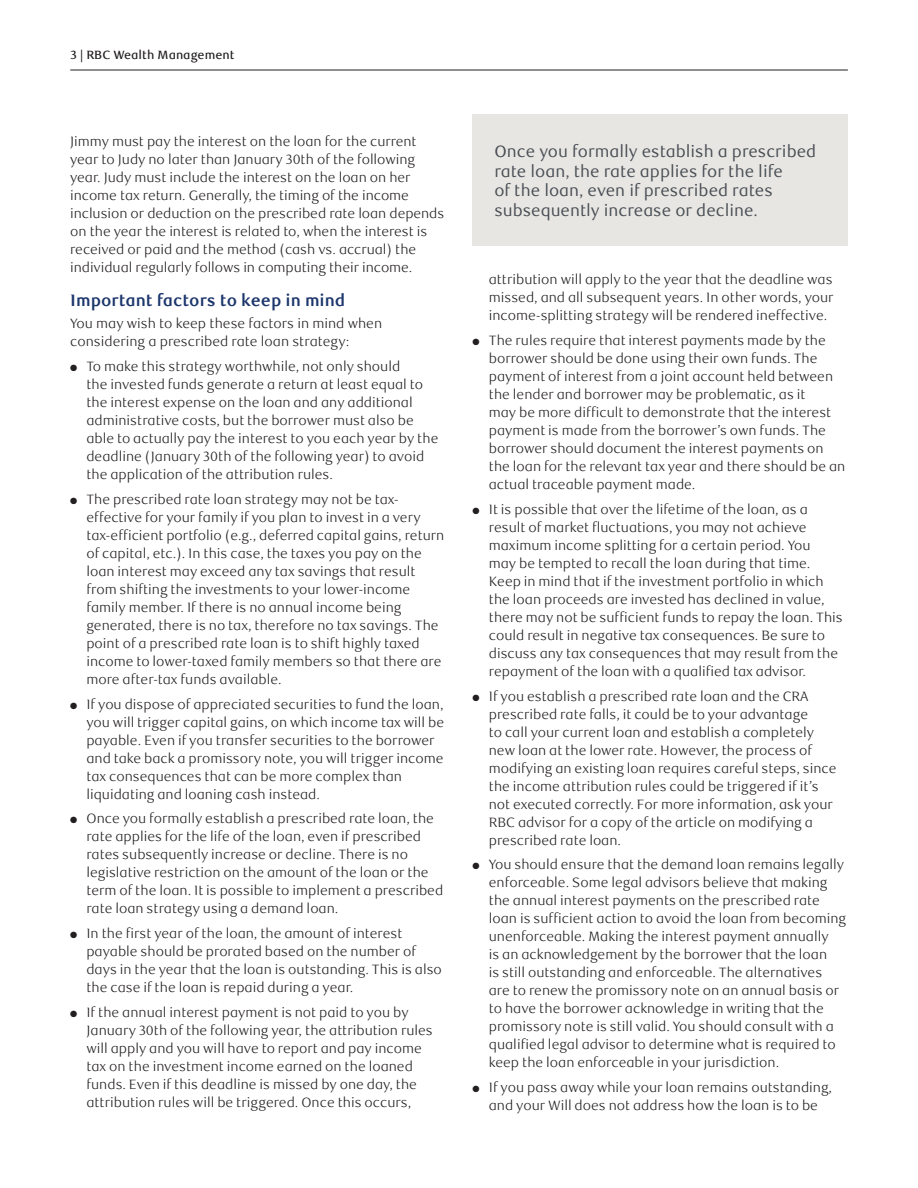
<style>
.page{position:relative;width:918px;height:1188px;background:#fff}
.page>*{position:absolute;margin:0;border:0;box-sizing:border-box;transform-origin:0 0}
.t1{font:16.5px/19.5px "RBC Text";color:#484e54}
._4-Text_Headline{font:700 16.5px "RBC Text";color:#1c366c}
._5-Body_Copy{font:300 13.5px/18px "RBC Text";color:#231f20}
.t2{font:500 12px "RBC Text";color:#231f20}
</style>
<div class="page">
<hr style="left:70px;top:70px;width:778px;height:1px;background:#231f20">
<div style="left:473px;top:114px;width:375px;height:132px;background:#e8e6e3"></div>
<p class="t2" style="left:71px;top:47px;width:165px">3 | RBC Wealth Management</p>
<p class="_5-Body_Copy" style="left:70px;top:133px;width:376px">Jimmy must pay the interest on the loan for the current year to Judy no later than January 30th of the following year. Judy must include the interest on the loan on her income tax return. Generally, the timing of the income inclusion or deduction on the prescribed rate loan depends on the year the interest is related to, when the interest is received or paid and the method (cash vs. accrual) the individual regularly follows in computing their income.</p>
<h2 class="_4-Text_Headline" style="left:70px;top:291px;width:277px">Important factors to keep in mind</h2>
<p class="_5-Body_Copy" style="left:70px;top:315px;width:314px">You may wish to keep these factors in mind when considering a prescribed rate loan strategy:</p>
<p class="_5-Body_Copy" style="left:86px;top:358px;width:354px;text-indent:-16px">● To make this strategy worthwhile, not only should<br>the invested funds generate a return at least equal to the interest expense on the loan and any additional administrative costs, but the borrower must also be able to actually pay the interest to you each year by the deadline (January 30th of the following year) to avoid the application of the attribution rules.</p>
<p class="_5-Body_Copy" style="left:86px;top:491px;width:359px;text-indent:-16px">● The prescribed rate loan strategy may not be tax&shy;effective for your family if you plan to invest in a very tax-efficient portfolio (e.g., deferred capital gains, return of capital, etc.). In this case, the taxes you pay on the loan interest may exceed any tax savings that result from shifting the investments to your lower-income family member. If there is no annual income being generated, there is no tax, therefore no tax savings. The point of a prescribed rate loan is to shift highly taxed income to lower-taxed family members so that there are more after-tax funds available.</p>
<p class="_5-Body_Copy" style="left:86px;top:695px;width:359px;text-indent:-16px">● If you dispose of appreciated securities to fund the loan, you will trigger capital gains, on which income tax will be payable. Even if you transfer securities to the borrower and take back a promissory note, you will trigger income tax consequences that can be more complex than liquidating and loaning cash instead.</p>
<p class="_5-Body_Copy" style="left:86px;top:810px;width:358px;text-indent:-16px">● Once you formally establish a prescribed rate loan, the rate applies for the life of the loan, even if prescribed rates subsequently increase or decline. There is no legislative restriction on the amount of the loan or the term of the loan. It is possible to implement a prescribed rate loan strategy using a demand loan.</p>
<p class="_5-Body_Copy" style="left:86px;top:925px;width:357px;text-indent:-16px">● In the first year of the loan, the amount of interest payable should be prorated based on the number of days in the year that the loan is outstanding. This is also the case if the loan is repaid during a year.</p>
<p class="_5-Body_Copy" style="left:86px;top:1004px;width:348px;text-indent:-16px">● If the annual interest payment is not paid to you by January 30th of the following year, the attribution rules will apply and you will have to report and pay income tax on the investment income earned on the loaned funds. Even if this deadline is missed by one day, the attribution rules will be triggered. Once this occurs,</p>
<p class="t1" style="left:494px;top:142px;width:323px">Once you formally establish a prescribed rate loan, the rate applies for the life<br>of the loan, even if prescribed rates subsequently increase or decline.</p>
<p class="_5-Body_Copy" style="left:489px;top:271px;width:346px;text-align:justify">attribution will apply to the year that the deadline was missed, and all subsequent years. In other words, your income-splitting strategy will be rendered ineffective.</p>
<p class="_5-Body_Copy" style="left:489px;top:332px;width:358px;text-indent:-16px">● The rules require that interest payments made by the borrower should be done using their own funds. The payment of interest from a joint account held between the lender and borrower may be problematic, as it<br>may be more difficult to demonstrate that the interest payment is made from the borrower’s own funds. The borrower should document the interest payments on the loan for the relevant tax year and there should be an actual traceable payment made.</p>
<p class="_5-Body_Copy" style="left:489px;top:501px;width:355px;text-indent:-16px">● It is possible that over the lifetime of the loan, as a result of market fluctuations, you may not achieve maximum income splitting for a certain period. You<br>may be tempted to recall the loan during that time.<br>Keep in mind that if the investment portfolio in which the loan proceeds are invested has declined in value, there may not be sufficient funds to repay the loan. This could result in negative tax consequences. Be sure to discuss any tax consequences that may result from the repayment of the loan with a qualified tax advisor.</p>
<p class="_5-Body_Copy" style="left:489px;top:687px;width:349px;text-indent:-16px">● If you establish a prescribed rate loan and the CRA prescribed rate falls, it could be to your advantage<br>to call your current loan and establish a completely new loan at the lower rate. However, the process of modifying an existing loan requires careful steps, since the income attribution rules could be triggered if it’s not executed correctly. For more information, ask your RBC advisor for a copy of the article on modifying a prescribed rate loan.</p>
<p class="_5-Body_Copy" style="left:489px;top:856px;width:359px;text-indent:-16px">● You should ensure that the demand loan remains legally enforceable. Some legal advisors believe that making the annual interest payments on the prescribed rate loan is sufficient action to avoid the loan from becoming unenforceable. Making the interest payment annually<br>is an acknowledgement by the borrower that the loan<br>is still outstanding and enforceable. The alternatives are to renew the promissory note on an annual basis or to have the borrower acknowledge in writing that the promissory note is still valid. You should consult with a qualified legal advisor to determine what is required to keep the loan enforceable in your jurisdiction.</p>
<p class="_5-Body_Copy" style="left:473px;top:1079px;width:361px;text-align:center">● If you pass away while your loan remains outstanding, and your Will does not address how the loan is to be</p>
</div>
